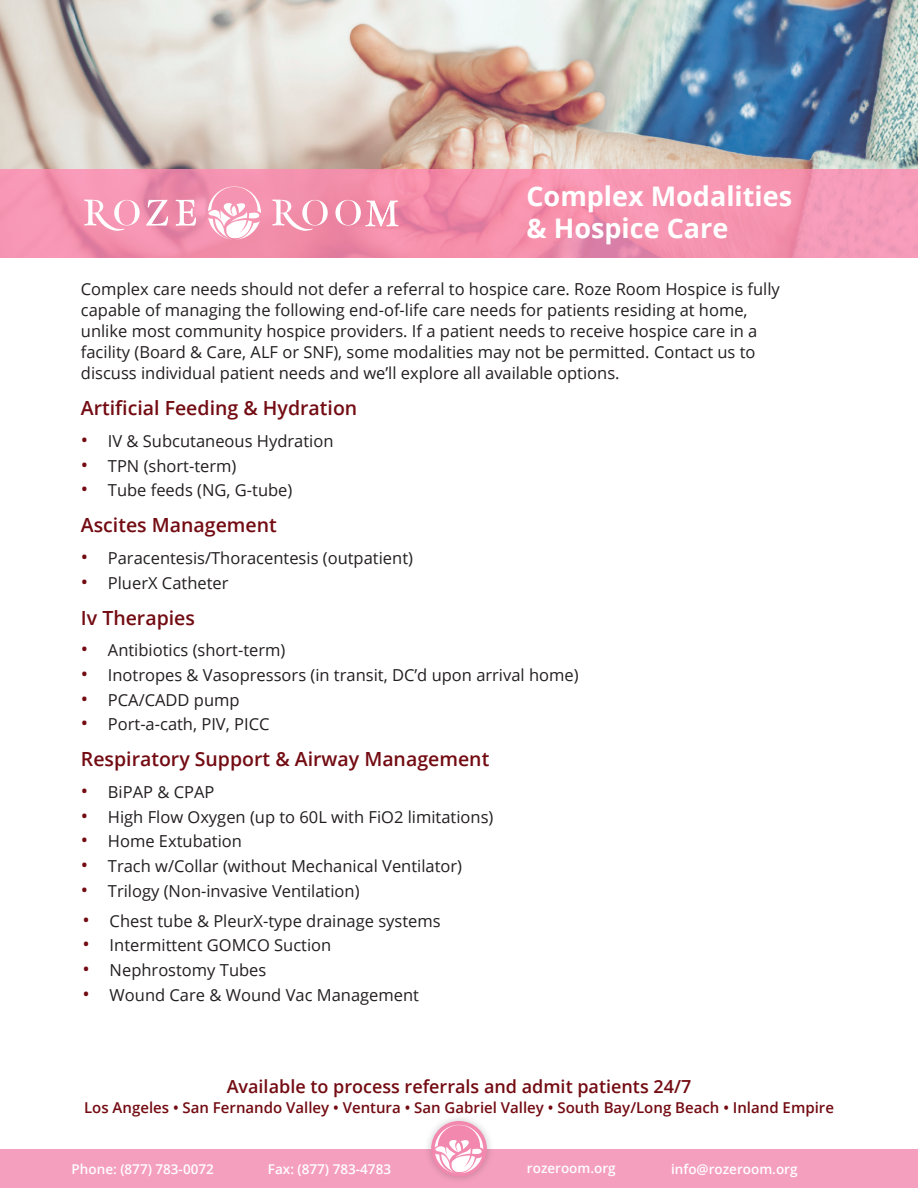
<style>
.page{position:relative;width:918px;height:1188px;background:#fff}
.page>*{position:absolute;margin:0;border:0;box-sizing:border-box;transform-origin:0 0}
.t1{font:700 27px/32.4px "Open Sans";color:#fff}
.t2{font:600 19.5px "Open Sans";color:#730b12}
.t3{font:600 18px "Open Sans";color:#730b12}
.t4{font:16.5px/21px "Open Sans";color:#231f20}
.t5{font:600 15px "Open Sans";color:#730b12}
.t6{font:600 13.5px "Open Sans";color:#fff}
.s1{font-size:19.5px;color:#730b12}
</style>
<div class="page">
<img style="left:0;top:0;width:918px;height:169px">
<svg style="left:0;top:169px;width:918px;height:88px;background:#f391af"></svg>
<svg style="left:204px;top:186px;width:57px;height:54px"></svg>
<svg style="left:146px;top:200px;width:22px;height:25px"></svg>
<svg style="left:176px;top:192px;width:20px;height:33px"></svg>
<svg style="left:85px;top:200px;width:55px;height:31px"></svg>
<svg style="left:272px;top:200px;width:56px;height:31px"></svg>
<svg style="left:335px;top:200px;width:63px;height:27px"></svg>
<div style="left:0;top:1149px;width:918px;height:39px;background:#f59fbf"></div>
<div style="left:423px;top:1113px;width:72px;height:72px;background:#231f20;opacity:.25"></div>
<svg style="left:431px;top:1121px;width:56px;height:56px"></svg>
<svg style="left:435px;top:1125px;width:48px;height:48px;background:#f6b7ce"></svg>
<p class="t1" style="left:526px;top:179px;width:267px">Complex Modalities &amp; Hospice Care</p>
<p class="t4" style="left:81px;top:279px;width:701px">Complex care needs should not defer a referral to hospice care. Roze Room Hospice is fully capable of managing the following end-of-life care needs for patients residing at home, unlike most community hospice providers. If a patient needs to receive hospice care in a facility (Board &amp; Care, ALF or SNF), some modalities may not be permitted. Contact us to discuss individual patient needs and we’ll explore all available options.</p>
<p class="t2" style="left:81px;top:395px;width:278px">Artificial Feeding &amp; Hydration</p>
<p class="t4" style="left:81px;top:430px;width:254px"><span class="s1">•</span> IV &amp; Subcutaneous Hydration</p>
<p class="t4" style="left:81px;top:455px;width:157px"><span class="s1">•</span> TPN (short-term)</p>
<p class="t4" style="left:81px;top:480px;width:213px"><span class="s1">•</span> Tube feeds (NG, G-tube)</p>
<p class="t2" style="left:81px;top:512px;width:197px">Ascites Management</p>
<p class="t4" style="left:81px;top:547px;width:334px"><span class="s1">•</span> Paracentesis/Thoracentesis (outpatient)</p>
<p class="t4" style="left:81px;top:572px;width:149px"><span class="s1">•</span> PluerX Catheter</p>
<p class="t2" style="left:81px;top:604px;width:116px">Iv Therapies</p>
<p class="t4" style="left:81px;top:639px;width:206px"><span class="s1">•</span> Antibiotics (short-term)</p>
<p class="t4" style="left:81px;top:664px;width:499px"><span class="s1">•</span> Inotropes &amp; Vasopressors (in transit, DC’d upon arrival home)</p>
<p class="t4" style="left:81px;top:689px;width:160px"><span class="s1">•</span> PCA/CADD pump</p>
<p class="t4" style="left:81px;top:714px;width:190px"><span class="s1">•</span> Port-a-cath, PIV, PICC</p>
<p class="t2" style="left:81px;top:746px;width:410px">Respiratory Support &amp; Airway Management</p>
<p class="t4" style="left:81px;top:781px;width:135px"><span class="s1">•</span> BiPAP &amp; CPAP</p>
<p class="t4" style="left:81px;top:806px;width:414px"><span class="s1">•</span> High Flow Oxygen (up to 60L with FiO2 limitations)</p>
<p class="t4" style="left:81px;top:831px;width:163px"><span class="s1">•</span> Home Extubation</p>
<p class="t4" style="left:81px;top:855px;width:383px"><span class="s1">•</span> Trach w/Collar (without Mechanical Ventilator)</p>
<p class="t4" style="left:81px;top:880px;width:280px"><span class="s1">•</span> Trilogy (Non-invasive Ventilation)</p>
<p class="t4" style="left:83px;top:910px;width:360px"><span class="s1">•</span> Chest tube &amp; PleurX-type drainage systems</p>
<p class="t4" style="left:83px;top:935px;width:250px"><span class="s1">•</span> Intermittent GOMCO Suction</p>
<p class="t4" style="left:83px;top:959px;width:185px"><span class="s1">•</span> Nephrostomy Tubes</p>
<p class="t4" style="left:83px;top:984px;width:338px"><span class="s1">•</span> Wound Care &amp; Wound Vac Management</p>
<p class="t3" style="left:227px;top:1074px;width:466px">Available to process referrals and admit patients 24/7</p>
<p class="t5" style="left:84px;top:1097px;width:751px">Los Angeles • San Fernando Valley • Ventura • San Gabriel Valley • South Bay/Long Beach • Inland Empire</p>
<p class="t6" style="left:72px;top:1157px;width:144px">Phone: (877) 783-0072</p>
<p class="t6" style="left:268px;top:1159px;width:125px">Fax: (877) 783-4783</p>
<p class="t6" style="left:527px;top:1158px;width:90px">rozeroom.org</p>
<p class="t6" style="left:671px;top:1159px;width:128px">info@rozeroom.org</p>
</div>
